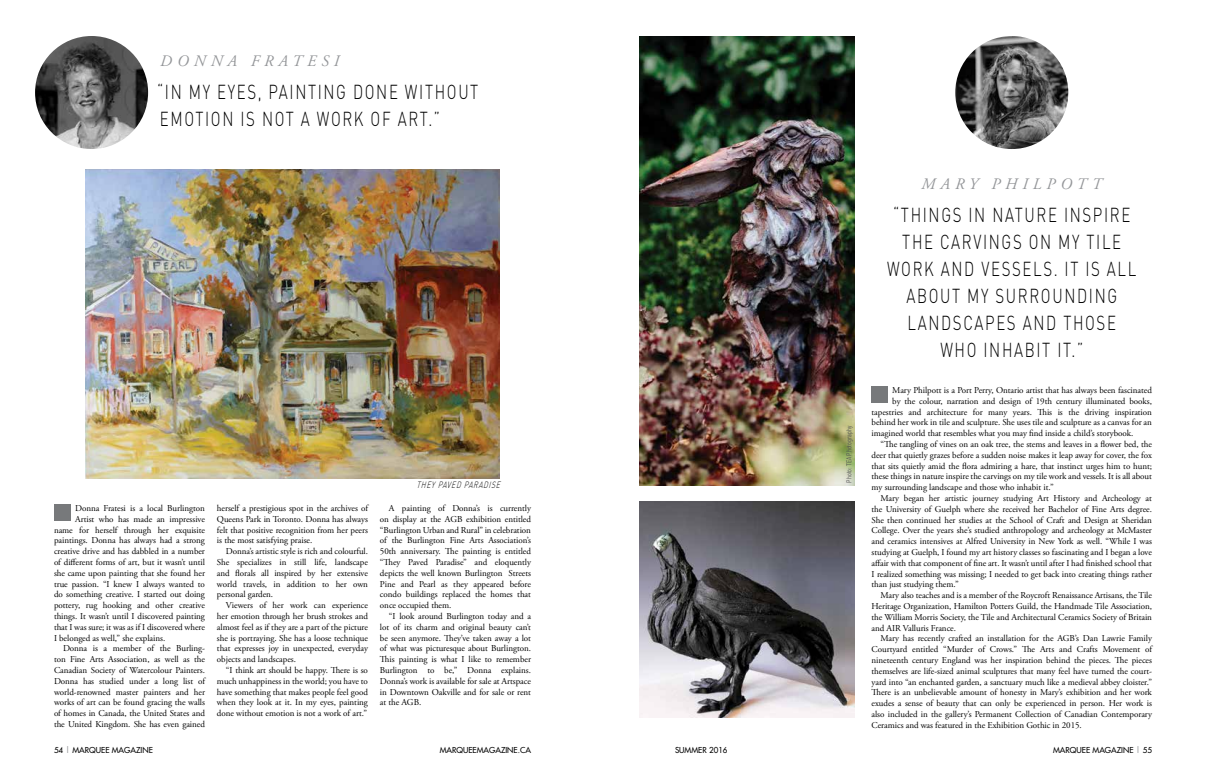
<style>
.page{position:relative;width:1206px;height:783px;background:#fff}
.page>*{position:absolute;margin:0;border:0;box-sizing:border-box;transform-origin:0 0}
.t1{font:300 20px/27px "DIN Pro";letter-spacing:.11em;color:#000;scale:.75 1}
.t2{font:italic 16px "Adobe Garamond Pro";letter-spacing:.315em;color:#939598}
.t3{font:9px/10.8px "Adobe Garamond Pro";letter-spacing:-.005em;color:#000;text-align:justify}
.t4{font:italic 300 9px "DIN Pro";color:#000;scale:.75 1}
.t5{font:8px "Futura";color:#000}
.t6{font:7px "DIN Pro";color:#4d4d4f;scale:.75 1}
.s1{color:#939598}
</style>
<div class="page">
<img style="left:35px;top:36px;width:113px;height:113px;border-radius:57px">
<img style="left:85px;top:169px;width:415px;height:309px">
<div style="left:54px;top:504px;width:17px;height:17px;background:#77797b"></div>
<img style="left:639px;top:36px;width:216px;height:450px">
<img style="left:639px;top:502px;width:216px;height:216px">
<img style="left:955px;top:36px;width:113px;height:113px;border-radius:57px">
<div style="left:872px;top:386px;width:16px;height:17px;background:#77797b"></div>
<h2 class="t2" style="left:160px;top:51px;width:181px">DONNA FRATESI</h2>
<h1 class="t1" style="left:157px;top:77px;width:430px">“IN MY EYES, PAINTING DONE WITHOUT<br>EMOTION IS NOT A WORK OF ART.”</h1>
<p class="t3" style="left:75px;top:503px;width:131px">Donna Fratesi is a local Burlington</p>
<p class="t3" style="left:75px;top:514px;width:131px">Artist who has made an impressive</p>
<p class="t3" style="left:54px;top:525px;width:153px">name for herself through her exquisite</p>
<p class="t3" style="left:54px;top:535px;width:153px">paintings. Donna has always had a strong</p>
<p class="t3" style="left:54px;top:546px;width:152px">creative drive and has dabbled in a number</p>
<p class="t3" style="left:54px;top:557px;width:153px">of different forms of art, but it wasn’t until</p>
<p class="t3" style="left:54px;top:568px;width:153px">she came upon painting that she found her</p>
<p class="t3" style="left:54px;top:579px;width:152px">true passion. “I knew I always wanted to</p>
<p class="t3" style="left:54px;top:589px;width:152px">do something creative. I started out doing</p>
<p class="t3" style="left:54px;top:600px;width:153px">pottery, rug hooking and other creative</p>
<p class="t3" style="left:54px;top:611px;width:153px">things. It wasn’t until I discovered painting</p>
<p class="t3" style="left:54px;top:622px;width:152px">that I was sure; it was as if I discovered where</p>
<p class="t3" style="left:54px;top:633px;width:113px">I belonged as well,” she explains.</p>
<p class="t3" style="left:63px;top:643px;width:144px">Donna is a member of the Burling-</p>
<p class="t3" style="left:54px;top:654px;width:153px">ton Fine Arts Association, as well as the</p>
<p class="t3" style="left:54px;top:665px;width:153px">Canadian Society of Watercolour Painters.</p>
<p class="t3" style="left:54px;top:676px;width:152px">Donna has studied under a long list of</p>
<p class="t3" style="left:54px;top:687px;width:152px">world-renowned master painters and her</p>
<p class="t3" style="left:54px;top:697px;width:153px">works of art can be found gracing the walls</p>
<p class="t3" style="left:54px;top:708px;width:152px">of homes in Canada, the United States and</p>
<p class="t3" style="left:54px;top:719px;width:153px">the United Kingdom. She has even gained</p>
<p class="t3" style="left:217px;top:503px;width:153px">herself a prestigious spot in the archives of Queens Park in Toronto. Donna has always felt that positive recognition from her peers is the most satisfying praise.</p>
<p class="t3" style="left:217px;top:546px;width:153px;text-indent:9px">Donna’s artistic style is rich and colourful.<br>She specializes in still life, landscape and florals all inspired by her extensive world travels, in addition to her own personal garden.</p>
<p class="t3" style="left:217px;top:600px;width:153px;text-indent:9px">Viewers of her work can experience her emotion through her brush strokes and almost feel as if they are a part of the picture she is portraying. She has a loose technique that expresses joy in unexpected, everyday objects and landscapes.</p>
<p class="t3" style="left:217px;top:665px;width:153px;text-indent:9px">“I think art should be happy. There is so much unhappiness in the world; you have to have something that makes people feel good when they look at it. In my eyes, painting done without emotion is not a work of art.”</p>
<p class="t4" style="left:417px;top:479px;width:117px">THEYPAVED PARADISE</p>
<p class="t3" style="left:380px;top:503px;width:153px;text-indent:9px">A painting of Donna’s is currently on display at the AGB exhibition entitled “Burlington Urban and Rural” in celebration of the Burlington Fine Arts Association’s 50th anniversary. The painting is entitled “They Paved Paradise” and eloquently depicts the well known Burlington Streets Pine and Pearl as they appeared before condo buildings replaced the homes that once occupied them.</p>
<p class="t3" style="left:380px;top:611px;width:153px;text-indent:9px">“I look around Burlington today and a lot of its charm and original beauty can’t be seen anymore. They’ve taken away a lot of what was picturesque about Burlington.<br>This painting is what I like to remember Burlington to be,” Donna explains.<br>Donna’s work is available for sale at Artspace in Downtown Oakville and for sale or rent at the AGB.</p>
<p class="t6" style="left:844px;top:483px;width:77px;rotate:-90deg">Photo: TEA Photography</p>
<h2 class="t2" style="left:922px;top:174px;width:182px">MARY PHILPOTT</h2>
<h1 class="t1" style="left:887px;top:200px;width:334px;text-align:center">“THINGS IN NATURE INSPIRE<br>THE CARVINGS ON MY TILE<br>WORK AND VESSELS. IT IS ALL<br>ABOUT MY SURROUNDING<br>LANDSCAPES AND THOSE<br>WHO INHABIT IT.”</h1>
<p class="t3" style="left:892px;top:385px;width:261px">Mary Philpott is a Port Perry, Ontario artist that has always been fascinated</p>
<p class="t3" style="left:892px;top:396px;width:261px">by the colour, narration and design of 19th century illuminated books,</p>
<p class="t3" style="left:872px;top:407px;width:282px">tapestries and architecture for many years. This is the driving inspiration</p>
<p class="t3" style="left:872px;top:417px;width:282px">behind her work in tile and sculpture. She uses tile and sculpture as a canvas for an</p>
<p class="t3" style="left:872px;top:428px;width:263px">imagined world that resembles what you may find inside a child’s storybook.</p>
<p class="t3" style="left:881px;top:439px;width:273px">“The tangling of vines on an oak tree, the stems and leaves in a flower bed, the</p>
<p class="t3" style="left:872px;top:450px;width:282px">deer that quietly grazes before a sudden noise makes it leap away for cover, the fox</p>
<p class="t3" style="left:872px;top:461px;width:282px">that sits quietly amid the flora admiring a hare, that instinct urges him to hunt;</p>
<p class="t3" style="left:872px;top:471px;width:282px">these things in nature inspire the carvings on my tile work and vessels. It is all about</p>
<p class="t3" style="left:872px;top:482px;width:184px">my surrounding landscape and those who inhabit it.”</p>
<p class="t3" style="left:881px;top:493px;width:273px">Mary began her artistic journey studying Art History and Archeology at</p>
<p class="t3" style="left:872px;top:504px;width:282px">the University of Guelph where she received her Bachelor of Fine Arts degree.</p>
<p class="t3" style="left:872px;top:515px;width:282px">She then continued her studies at the School of Craft and Design at Sheridan</p>
<p class="t3" style="left:872px;top:525px;width:282px">College. Over the years she’s studied anthropology and archeology at McMaster</p>
<p class="t3" style="left:872px;top:536px;width:282px">and ceramics intensives at Alfred University in New York as well. “While I was</p>
<p class="t3" style="left:872px;top:547px;width:282px">studying at Guelph, I found my art history classes so fascinating and I began a love</p>
<p class="t3" style="left:872px;top:558px;width:282px">affair with that component of fine art. It wasn’t until after I had finished school that</p>
<p class="t3" style="left:872px;top:569px;width:282px">I realized something was missing; I needed to get back into creating things rather</p>
<p class="t3" style="left:872px;top:579px;width:89px">than just studying them.”</p>
<p class="t3" style="left:881px;top:590px;width:273px">Mary also teaches and is a member of the Roycroft Renaissance Artisans, the Tile</p>
<p class="t3" style="left:872px;top:601px;width:282px">Heritage Organization, Hamilton Potters Guild, the Handmade Tile Association,</p>
<p class="t3" style="left:872px;top:612px;width:282px">the William Morris Society, the Tile and Architectural Ceramics Society of Britain</p>
<p class="t3" style="left:872px;top:623px;width:86px">and AIR Valluris France.</p>
<p class="t3" style="left:881px;top:633px;width:273px">Mary has recently crafted an installation for the AGB’s Dan Lawrie Family</p>
<p class="t3" style="left:872px;top:644px;width:282px">Courtyard entitled “Murder of Crows.” The Arts and Crafts Movement of</p>
<p class="t3" style="left:872px;top:655px;width:282px">nineteenth century England was her inspiration behind the pieces. The pieces</p>
<p class="t3" style="left:872px;top:666px;width:282px">themselves are life-sized animal sculptures that many feel have turned the court-</p>
<p class="t3" style="left:872px;top:677px;width:282px">yard into “an enchanted garden, a sanctuary much like a medieval abbey cloister.”</p>
<p class="t3" style="left:872px;top:687px;width:282px">There is an unbelievable amount of honesty in Mary’s exhibition and her work</p>
<p class="t3" style="left:872px;top:698px;width:282px">exudes a sense of beauty that can only be experienced in person. Her work is</p>
<p class="t3" style="left:872px;top:709px;width:282px">also included in the gallery’s Permanent Collection of Canadian Contemporary</p>
<p class="t3" style="left:872px;top:720px;width:212px">Ceramics and was featured in the Exhibition Gothic in 2015.</p>
<p class="t5" style="left:54px;top:745px;width:100px">54 <span class="s1">|</span> MARQUEE MAGAZINE</p>
<p class="t5" style="left:440px;top:745px;width:93px">MARQUEEMAGAZINE.CA</p>
<p class="t5" style="left:675px;top:745px;width:54px">SUMMER 2016</p>
<p class="t5" style="left:1053px;top:745px;width:100px">MARQUEE MAGAZINE <span class="s1">|</span> 55</p>
</div>
